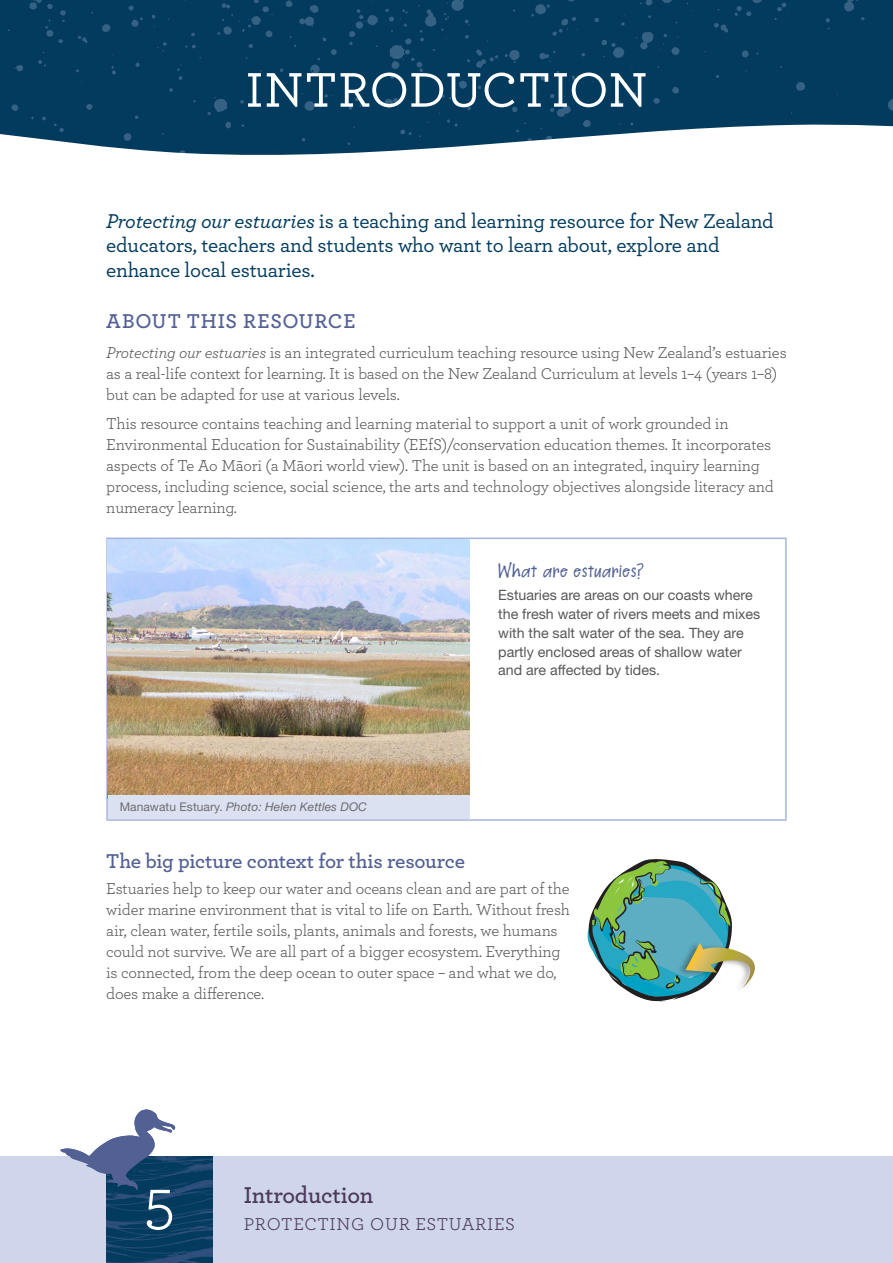
<style>
.page{position:relative;width:893px;height:1263px;background:#fff}
.page>*{position:absolute;margin:0;border:0;box-sizing:border-box;transform-origin:0 0}
.t1{font:60px "Archer";color:#fff}
.t2{font:500 51px "Archer";color:#fff}
.t3{font:600 24px "Archer";letter-spacing:-.01em;color:#4c385b}
.Intro_text{font:500 21px/24.8px "Archer";letter-spacing:-.01em;color:#023b5e}
.t4{font:600 21px "Archer";letter-spacing:-.005em;color:#536094}
.t5{font:600 21px "Archer";letter-spacing:.035em;color:#536094}
.t6{font:18px "Archer";letter-spacing:.04em;color:#4c385b}
.BODY_TEXT{font:16.5px/21px "Archer";letter-spacing:-.01em;color:#57585a}
.Table_H1{font:15.75px "Salli Scribbles";letter-spacing:.005em;color:#536094}
.Table_Body_copy{font:14.25px/18.8px "Helvetica Neue LT Std";color:#57585a}
.Photo_caption{font:italic 12px "Helvetica Neue LT Std";letter-spacing:.005em;color:#6c6d70}
.s1{font-style:italic}
.s2{font-style:normal}
</style>
<div class="page">
<svg style="left:587px;top:859px;width:168px;height:142px"></svg>
<hr style="left:106px;top:537px;width:362px;height:2px;background:#a5b3da">
<hr style="left:106px;top:539px;width:2px;height:280px;background:#a5b3da">
<hr style="left:468px;top:537px;width:319px;height:2px;background:#a5b3da">
<hr style="left:785px;top:539px;width:2px;height:280px;background:#a5b3da">
<hr style="left:106px;top:819px;width:362px;height:2px;background:#a5b3da">
<hr style="left:468px;top:819px;width:319px;height:2px;background:#a5b3da">
<img style="left:108px;top:539px;width:361px;height:257px">
<div style="left:108px;top:796px;width:361px;height:23px;background:#dce1f1"></div>
<div style="left:0;top:1157px;width:893px;height:106px;background:#cfd5eb"></div>
<img style="left:106px;top:1157px;width:107px;height:106px">
<img style="left:0;top:0;width:893px;height:155px">
<svg style="left:60px;top:1109px;width:115px;height:81px"></svg>
<h1 class="t2" style="left:246px;top:53px;width:403px">INTRODUCTION</h1>
<p class="Intro_text" style="left:106px;top:207px;width:669px"><span class="s1">Protecting our estuaries</span> is a teaching and learning resource for New Zealand educators, teachers and students who want to learn about, explore and enhance local estuaries.</p>
<h2 class="t5" style="left:106px;top:305px;width:251px">ABOUT THIS RESOURCE</h2>
<p class="BODY_TEXT" style="left:106px;top:341px;width:682px"><span class="s1">Protecting our estuaries</span> is an integrated curriculum teaching resource using New Zealand’s estuaries as a real-life context for learning. It is based on the New Zealand Curriculum at levels 1–4 (years 1–8) but can be adapted for use at various levels.</p>
<p class="BODY_TEXT" style="left:106px;top:412px;width:669px">This resource contains teaching and learning material to support a unit of work grounded in Environmental Education for Sustainability (EEfS)/conservation education themes. It incorporates aspects of Te Ao Māori (a Māori world view). The unit is based on an integrated, inquiry learning process, including science, social science, the arts and technology objectives alongside literacy and numeracy learning.</p>
<p class="Photo_caption" style="left:120px;top:799px;width:249px"><span class="s2">Manawatu Estuary.</span> Photo: Helen Kettles DOC</p>
<p class="Table_H1" style="left:498px;top:557px;width:147px">What are estuaries?</p>
<p class="Table_Body_copy" style="left:498px;top:586px;width:264px">Estuaries are areas on our coasts where the fresh water of rivers meets and mixes with the salt water of the sea. They are partly enclosed areas of shallow water and are affected by tides.</p>
<h3 class="t4" style="left:106px;top:846px;width:360px">The big picture context for this resource</h3>
<p class="BODY_TEXT" style="left:106px;top:877px;width:465px">Estuaries help to keep our water and oceans clean and are part of the wider marine environment that is vital to life on Earth. Without fresh air, clean water, fertile soils, plants, animals and forests, we humans could not survive. We are all part of a bigger ecosystem. Everything is connected, from the deep ocean to outer space – and what we do, does make a difference.</p>
<h1 class="t1" style="left:144px;top:1168px;width:33px">5</h1>
<h3 class="t3" style="left:244px;top:1177px;width:131px">Introduction</h3>
<p class="t6" style="left:244px;top:1211px;width:273px">PROTECTING OUR ESTUARIES</p>
</div>
